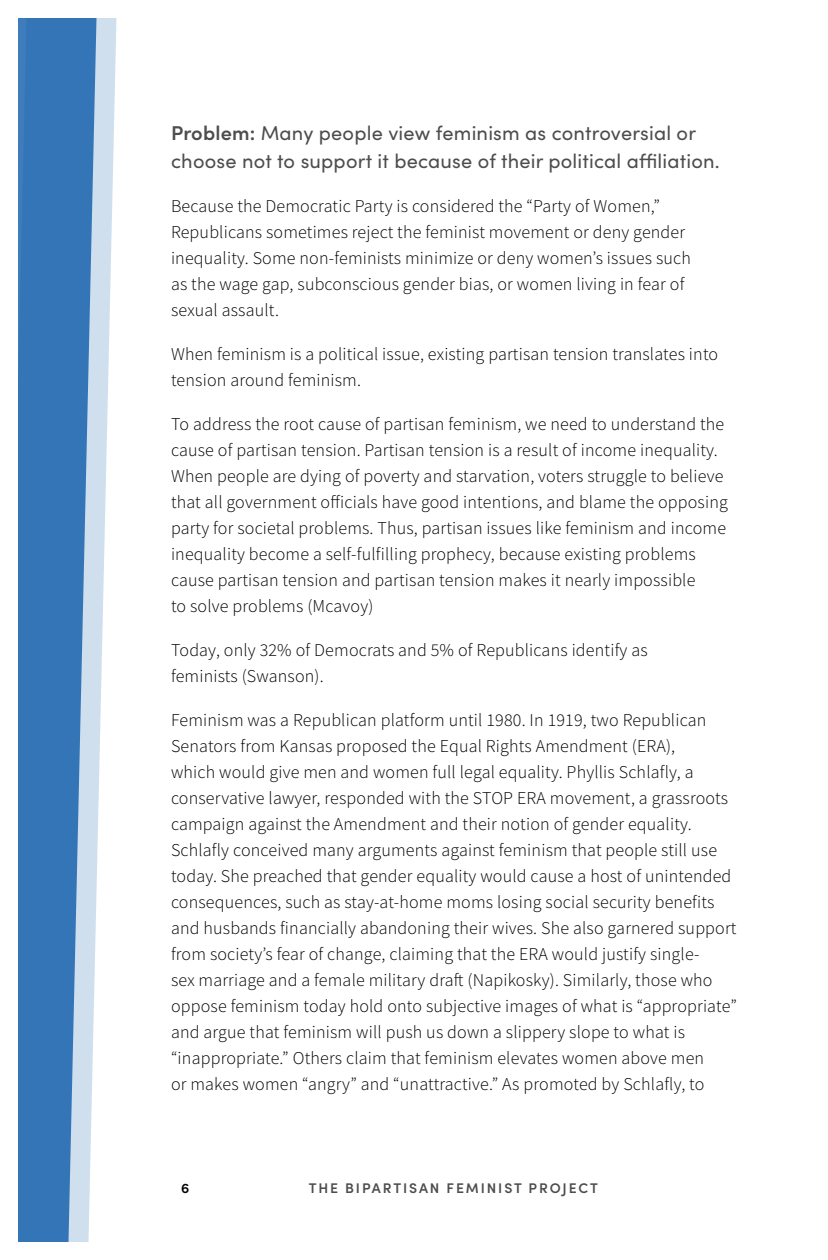
<style>
.page{position:relative;width:828px;height:1260px;background:#fff}
.page>*{position:absolute;margin:0;border:0;box-sizing:border-box;transform-origin:0 0}
.t1{font:20px/28px "Sofia Pro";letter-spacing:.01em;color:#4d4d4f}
.t2{font:300 18px/26px "Source Sans Pro";letter-spacing:.01em;color:#000}
.t3{font:600 14px "Sofia Pro";letter-spacing:.135em;color:#4d4d4f}
.t4{font:600 14px "Sofia Pro";color:#000}
.s1{font-weight:600}
</style>
<div class="page">
<svg style="left:18px;top:18px;width:98px;height:1224px;background:#6f9dcc"></svg>
<p class="t1" style="left:171px;top:118px;width:550px"><span class="s1">Problem:</span> Many people view feminism as controversial or choose not to support it because of their political affiliation.</p>
<p class="t2" style="left:171px;top:193px;width:521px">Because the Democratic Party is considered the “Party of Women,” Republicans sometimes reject the feminist movement or deny gender inequality. Some non-feminists minimize or deny women’s issues such as the wage gap, subconscious gender bias, or women living in fear of sexual assault.</p>
<p class="t2" style="left:171px;top:341px;width:549px">When feminism is a political issue, existing partisan tension translates into tension around feminism.</p>
<p class="t2" style="left:171px;top:411px;width:558px">To address the root cause of partisan feminism, we need to understand the cause of partisan tension. Partisan tension is a result of income inequality.<br>When people are dying of poverty and starvation, voters struggle to believe that all government officials have good intentions, and blame the opposing party for societal problems. Thus, partisan issues like feminism and income inequality become a self-fulfilling prophecy, because existing problems cause partisan tension and partisan tension makes it nearly impossible<br>to solve problems (Mcavoy)</p>
<p class="t2" style="left:171px;top:637px;width:478px">Today, only 32% of Democrats and 5% of Republicans identify as feminists (Swanson).</p>
<p class="t2" style="left:171px;top:707px;width:567px">Feminism was a Republican platform until 1980. In 1919, two Republican Senators from Kansas proposed the Equal Rights Amendment (ERA),<br>which would give men and women full legal equality. Phyllis Schlafly, a conservative lawyer, responded with the STOP ERA movement, a grassroots campaign against the Amendment and their notion of gender equality.<br>Schlafly conceived many arguments against feminism that people still use today. She preached that gender equality would cause a host of unintended consequences, such as stay-at-home moms losing social security benefits and husbands financially abandoning their wives. She also garnered support from society’s fear of change, claiming that the ERA would justify single-<br>sex marriage and a female military draft (Napikosky). Similarly, those who oppose feminism today hold onto subjective images of what is “appropriate” and argue that feminism will push us down a slippery slope to what is “inappropriate.” Others claim that feminism elevates women above men<br>or makes women “angry” and “unattractive.” As promoted by Schlafly, to</p>
<p class="t4" style="left:181px;top:1178px;width:10px">6</p>
<p class="t3" style="left:309px;top:1178px;width:291px">THE BIPARTISAN FEMINIST PROJECT</p>
</div>
